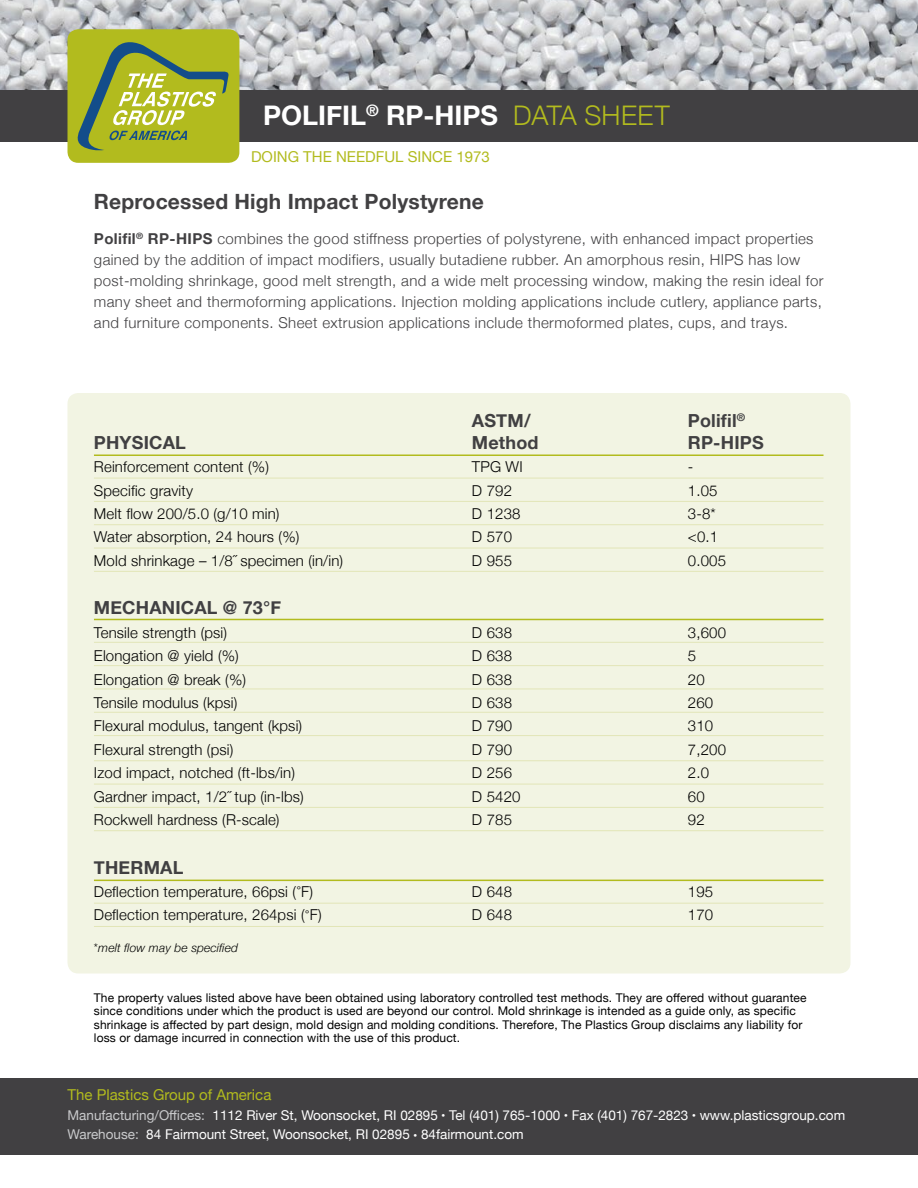
<style>
.page{position:relative;width:918px;height:1188px;background:#fff}
.page>*{position:absolute;margin:0;border:0;box-sizing:border-box;transform-origin:0 0}
.t1{font:700 27px "Helvetica Neue";color:#fff}
.t2{font:700 21px "Helvetica Neue";letter-spacing:.01em;color:#414042}
.t3{font:700 18px "Helvetica Neue";letter-spacing:.01em;color:#414042}
.t4{font:300 15px "Helvetica Neue";letter-spacing:.01em;color:#000}
.t5{font:300 15px/21px "Helvetica Neue";letter-spacing:.025em;color:#414042}
.t6{font:15px "Helvetica Neue";color:#b2bb1e}
.t7{font:13.5px/19.5px "Helvetica Neue";color:#fff}
.t8{font:12px/13.5px "Helvetica Neue";letter-spacing:.01em;color:#000}
.t9{font:italic 300 12px "Helvetica Neue";letter-spacing:.01em;color:#000}
.s1{font-weight:300;color:#b2bb1e}
.s2{font-weight:700}
.s3{font-style:normal}
.s4{color:#c9cacc}
.s5{font-size:7.5px}
</style>
<div class="page">
<img style="left:0;top:0;width:918px;height:90px">
<div style="left:0;top:90px;width:918px;height:51px;background:#414042"></div>
<div style="left:68px;top:29px;width:171px;height:134px;background:#b2bb1e;border-radius:11px"></div>
<svg style="left:77px;top:42px;width:152px;height:109px"></svg>
<div style="left:0;top:1078px;width:918px;height:76px;background:#414042"></div>
<div style="left:68px;top:393px;width:782px;height:581px;background:#f2f4e3;border-radius:11px"></div>
<hr style="left:94px;top:478px;width:729px;height:1px;background:#e2e5b7">
<hr style="left:94px;top:642px;width:729px;height:1px;background:#e2e5b7">
<hr style="left:94px;top:903px;width:729px;height:1px;background:#e2e5b7">
<hr style="left:94px;top:760px;width:729px;height:1px;background:#e2e5b7">
<hr style="left:94px;top:454px;width:729px;height:2px;background:#b2bb1e">
<hr style="left:94px;top:619px;width:729px;height:1px;background:#b2bb1e">
<hr style="left:94px;top:880px;width:729px;height:1px;background:#b2bb1e">
<hr style="left:94px;top:501px;width:729px;height:1px;background:#e2e5b7">
<hr style="left:94px;top:665px;width:729px;height:1px;background:#e2e5b7">
<hr style="left:94px;top:926px;width:729px;height:1px;background:#e2e5b7">
<hr style="left:94px;top:784px;width:729px;height:1px;background:#e2e5b7">
<hr style="left:94px;top:524px;width:729px;height:1px;background:#e2e5b7">
<hr style="left:94px;top:689px;width:729px;height:1px;background:#e2e5b7">
<hr style="left:94px;top:807px;width:729px;height:1px;background:#e2e5b7">
<hr style="left:94px;top:548px;width:729px;height:1px;background:#e2e5b7">
<hr style="left:94px;top:712px;width:729px;height:1px;background:#e2e5b7">
<hr style="left:94px;top:830px;width:729px;height:1px;background:#e2e5b7">
<hr style="left:94px;top:571px;width:729px;height:1px;background:#e2e5b7">
<hr style="left:94px;top:735px;width:729px;height:1px;background:#e2e5b7">
<h1 class="t1" style="left:263px;top:91px;width:408px">POLIFIL<sup>®</sup> RP-HIPS <span class="s1">DATA SHEET</span></h1>
<p class="t6" style="left:251px;top:144px;width:240px">DOING THE NEEDFUL SINCE 1973</p>
<h2 class="t2" style="left:94px;top:183px;width:391px">Reprocessed High Impact Polystyrene</h2>
<p class="t5" style="left:94px;top:227px;width:731px"><span class="s2">Polifil</span><sup>®</sup> <span class="s2">RP-HIPS</span> combines the good stiffness properties of polystyrene, with enhanced impact properties gained by the addition of impact modifiers, usually butadiene rubber. An amorphous resin, HIPS has low post-molding shrinkage, good melt strength, and a wide melt processing window, making the resin ideal for many sheet and thermoforming applications. Injection molding applications include cutlery, appliance parts, and furniture components. Sheet extrusion applications include thermoformed plates, cups, and trays.</p>
<p class="t3" style="left:472px;top:404px;width:60px">ASTM/</p>
<p class="t3" style="left:688px;top:404px;width:59px">Polifil<sup>®</sup></p>
<p class="t3" style="left:94px;top:426px;width:93px">PHYSICAL</p>
<p class="t3" style="left:472px;top:426px;width:68px">Method</p>
<p class="t3" style="left:688px;top:426px;width:77px">RP-HIPS</p>
<p class="t4" style="left:94px;top:455px;width:177px">Reinforcement content (%)</p>
<p class="t4" style="left:472px;top:455px;width:52px">TPG WI</p>
<p class="t4" style="left:688px;top:455px;width:7px">-</p>
<p class="t4" style="left:94px;top:478px;width:101px">Specific gravity</p>
<p class="t4" style="left:472px;top:478px;width:42px">D 792</p>
<p class="t4" style="left:688px;top:478px;width:31px">1.05</p>
<p class="t4" style="left:94px;top:502px;width:187px">Melt flow 200/5.0 (g/10 min)</p>
<p class="t4" style="left:472px;top:502px;width:50px">D 1238</p>
<p class="t4" style="left:688px;top:502px;width:29px">3-8*</p>
<p class="t4" style="left:94px;top:525px;width:207px">Water absorption, 24 hours (%)</p>
<p class="t4" style="left:472px;top:525px;width:42px">D 570</p>
<p class="t4" style="left:688px;top:525px;width:32px">&lt;0.1</p>
<p class="t4" style="left:94px;top:548px;width:251px">Mold shrinkage – 1/8˝ specimen (in/in)</p>
<p class="t4" style="left:472px;top:548px;width:42px">D 955</p>
<p class="t4" style="left:688px;top:548px;width:40px">0.005</p>
<p class="t3" style="left:94px;top:592px;width:189px">MECHANICAL @ 73°F</p>
<p class="t4" style="left:94px;top:620px;width:135px">Tensile strength (psi)</p>
<p class="t4" style="left:472px;top:620px;width:42px">D 638</p>
<p class="t4" style="left:688px;top:620px;width:40px">3,600</p>
<p class="t4" style="left:94px;top:644px;width:146px">Elongation @ yield (%)</p>
<p class="t4" style="left:472px;top:644px;width:42px">D 638</p>
<p class="t4" style="left:688px;top:644px;width:10px">5</p>
<p class="t4" style="left:94px;top:667px;width:154px">Elongation @ break (%)</p>
<p class="t4" style="left:472px;top:667px;width:42px">D 638</p>
<p class="t4" style="left:688px;top:667px;width:18px">20</p>
<p class="t4" style="left:94px;top:691px;width:145px">Tensile modulus (kpsi)</p>
<p class="t4" style="left:472px;top:691px;width:42px">D 638</p>
<p class="t4" style="left:688px;top:691px;width:27px">260</p>
<p class="t4" style="left:94px;top:714px;width:210px">Flexural modulus, tangent (kpsi)</p>
<p class="t4" style="left:472px;top:714px;width:42px">D 790</p>
<p class="t4" style="left:688px;top:714px;width:27px">310</p>
<p class="t4" style="left:94px;top:737px;width:141px">Flexural strength (psi)</p>
<p class="t4" style="left:472px;top:737px;width:42px">D 790</p>
<p class="t4" style="left:688px;top:737px;width:40px">7,200</p>
<p class="t4" style="left:94px;top:761px;width:203px">Izod impact, notched (ft-lbs/in)</p>
<p class="t4" style="left:472px;top:761px;width:42px">D 256</p>
<p class="t4" style="left:688px;top:761px;width:23px">2.0</p>
<p class="t4" style="left:94px;top:784px;width:211px">Gardner impact, 1/2˝ tup (in-lbs)</p>
<p class="t4" style="left:472px;top:784px;width:50px">D 5420</p>
<p class="t4" style="left:688px;top:784px;width:18px">60</p>
<p class="t4" style="left:94px;top:808px;width:187px">Rockwell hardness (R-scale)</p>
<p class="t4" style="left:472px;top:808px;width:42px">D 785</p>
<p class="t4" style="left:688px;top:808px;width:18px">92</p>
<p class="t3" style="left:94px;top:851px;width:91px">THERMAL</p>
<p class="t4" style="left:94px;top:880px;width:221px">Deflection temperature, 66psi (˚F)</p>
<p class="t4" style="left:472px;top:880px;width:42px">D 648</p>
<p class="t4" style="left:688px;top:880px;width:27px">195</p>
<p class="t4" style="left:94px;top:903px;width:229px">Deflection temperature, 264psi (˚F)</p>
<p class="t4" style="left:472px;top:903px;width:42px">D 648</p>
<p class="t4" style="left:688px;top:903px;width:27px">170</p>
<p class="t9" style="left:94px;top:938px;width:146px"><span class="s3">*</span>melt flow may be specified</p>
<p class="t8" style="left:94px;top:990px;width:714px">The property values listed above have been obtained using laboratory controlled test methods. They are offered without guarantee since conditions under which the product is used are beyond our control. Mold shrinkage is intended as a guide only, as specific shrinkage is affected by part design, mold design and molding conditions. Therefore, The Plastics Group disclaims any liability for loss or damage incurred in connection with the use of this product.</p>
<p class="t6" style="left:68px;top:1082px;width:205px">The Plastics Group of America</p>
<p class="t7" style="left:67px;top:1104px;width:779px"><span class="s4">Manufacturing/Offices:</span> 1112 River St, Woonsocket, RI 02895 <span class="s5">•</span> Tel (401) 765-1000 <span class="s5">•</span> Fax (401) 767-2823 <span class="s5">•</span> www.plasticsgroup.com<br><span class="s4">Warehouse:</span> 84 Fairmount Street, Woonsocket, RI 02895 <span class="s5">•</span> 84fairmount.com</p>
</div>
